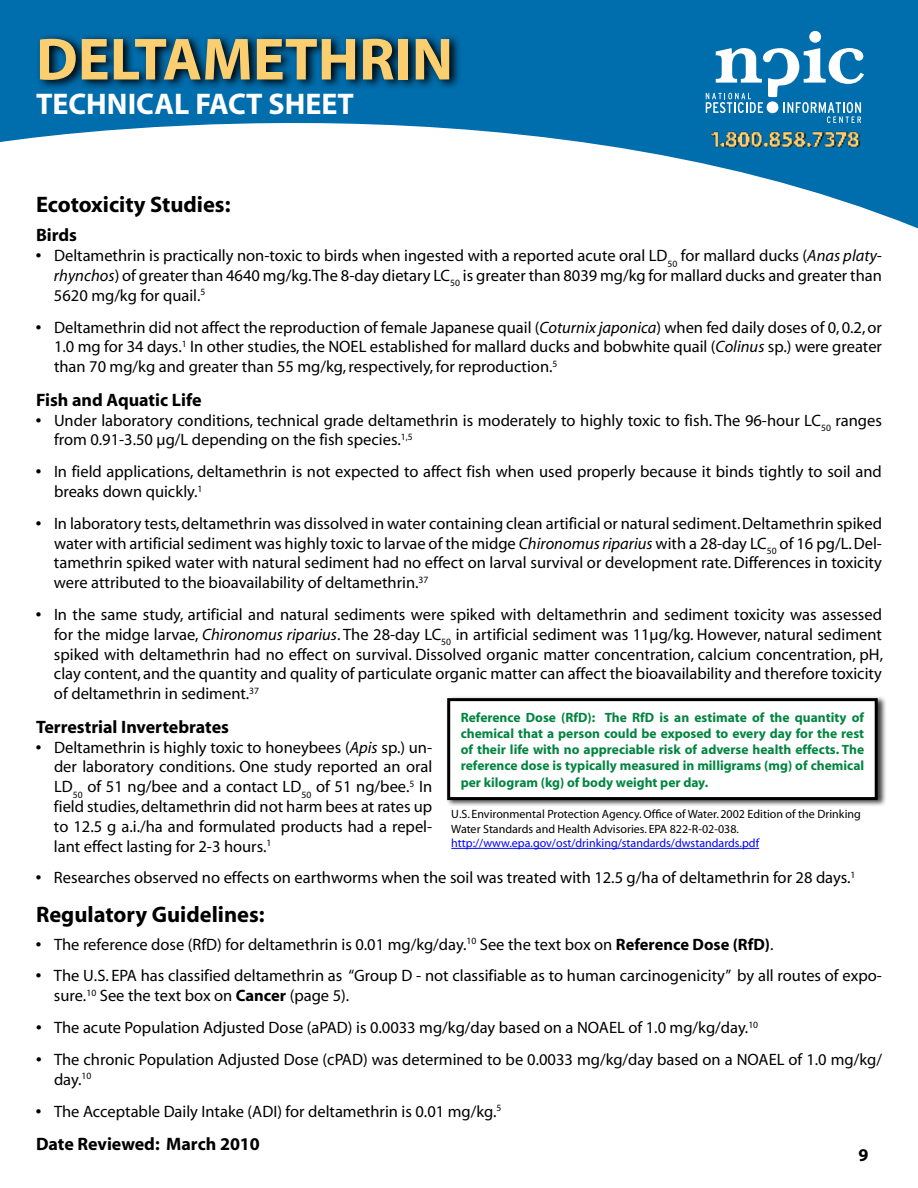
<style>
.page{position:relative;width:918px;height:1188px;background:#fff}
.page>*{position:absolute;margin:0;border:0;box-sizing:border-box;transform-origin:0 0}
.t1{font:700 60px "Myriad";color:#fbce70}
.t2{font:700 30px "Myriad";color:#fff}
.t3{font:700 22.5px "Myriad";color:#000}
.t4{font:700 18px "Myriad";color:#000}
.t5{font:16.5px/19.8px "Myriad";color:#000;text-align:justify}
.t6{font:700 13.5px/16.2px "Myriad";color:#00853f;text-align:justify}
.t7{font:12px/14.4px "Myriad";color:#000}
.t8{font:12px "Myriad";color:#00f}
.s1{font-weight:700}
.s2{font-style:italic}
</style>
<div class="page">
<svg style="left:0;top:0;width:918px;height:228px;fill:#006dac"></svg>
<svg style="left:706px;top:31px;width:158px;height:57px"></svg>
<svg style="left:36px;top:32px;width:426px;height:58px;background:#00446c"></svg>
<img style="left:680px;top:88px;width:216px;height:108px">
<div style="left:446px;top:695px;width:441px;height:112px;background:#000;opacity:.75"></div>
<div style="left:449px;top:700px;width:427px;height:99px;background:#fff"></div>
<div style="left:447px;top:698px;width:431px;height:102px;border:3px solid #000"></div>
<hr style="left:451px;top:848px;width:308px;height:1px;background:#00f">
<h1 class="t1" style="left:36px;top:28px;width:419px">DELTAMETHRIN</h1>
<h2 class="t2" style="left:36px;top:88px;width:319px">TECHNICAL FACT SHEET</h2>
<h3 class="t3" style="left:36px;top:193px;width:196px">Ecotoxicity Studies:</h3>
<p class="t4" style="left:36px;top:226px;width:43px">Birds</p>
<p class="t5" style="left:54px;top:247px;width:830px;text-indent:-18px"><span class="s1">•</span> Deltamethrin is practically non-toxic to birds when ingested with a reported acute oral LD<sub>50</sub> for mallard ducks (<span class="s2">Anas platy&shy;rhynchos</span>) of greater than 4640 mg/kg.The 8-day dietary LC<sub>50</sub> is greater than 8039 mg/kg for mallard ducks and greater than 5620 mg/kg for quail.<sup>5</sup></p>
<p class="t5" style="left:54px;top:318px;width:830px;text-indent:-18px"><span class="s1">•</span> Deltamethrin did not affect the reproduction of female Japanese quail (<span class="s2">Coturnix japonica</span>) when fed daily doses of 0, 0.2, or 1.0 mg for 34 days.<sup>1</sup> In other studies, the NOEL established for mallard ducks and bobwhite quail (<span class="s2">Colinus</span> sp.) were greater than 70 mg/kg and greater than 55 mg/kg, respectively, for reproduction.<sup>5</sup></p>
<p class="t4" style="left:36px;top:390px;width:167px">Fish and Aquatic Life</p>
<p class="t5" style="left:54px;top:411px;width:829px;text-indent:-18px"><span class="s1">•</span> Under laboratory conditions, technical grade deltamethrin is moderately to highly toxic to fish. The 96-hour LC<sub>50</sub> ranges from 0.91-3.50 μg/L depending on the fish species.<sup>1,5</sup></p>
<p class="t5" style="left:54px;top:463px;width:829px;text-indent:-18px"><span class="s1">•</span> In field applications, deltamethrin is not expected to affect fish when used properly because it binds tightly to soil and breaks down quickly.<sup>1</sup></p>
<p class="t5" style="left:54px;top:514px;width:830px;text-indent:-18px"><span class="s1">•</span> In laboratory tests, deltamethrin was dissolved in water containing clean artificial or natural sediment. Deltamethrin spiked water with artificial sediment was highly toxic to larvae of the midge <span class="s2">Chironomus riparius</span> with a 28-day LC<sub>50</sub> of 16 pg/L. Del&shy;tamethrin spiked water with natural sediment had no effect on larval survival or development rate. Differences in toxicity were attributed to the bioavailability of deltamethrin.<sup>37</sup></p>
<p class="t5" style="left:54px;top:605px;width:831px;text-indent:-18px"><span class="s1">•</span> In the same study, artificial and natural sediments were spiked with deltamethrin and sediment toxicity was assessed for the midge larvae, <span class="s2">Chironomus riparius</span>. The 28-day LC<sub>50</sub> in artificial sediment was 11μg/kg. However, natural sediment spiked with deltamethrin had no effect on survival. Dissolved organic matter concentration, calcium concentration, pH, clay content, and the quantity and quality of particulate organic matter can affect the bioavailability and therefore toxicity of deltamethrin in sediment.<sup>37</sup></p>
<p class="t4" style="left:36px;top:717px;width:195px">Terrestrial Invertebrates</p>
<p class="t5" style="left:54px;top:738px;width:380px;text-indent:-18px"><span class="s1">•</span> Deltamethrin is highly toxic to honeybees (<span class="s2">Apis</span> sp.) un&shy;der laboratory conditions. One study reported an oral LD<sub>50</sub> of 51 ng/bee and a contact LD<sub>50</sub> of 51 ng/bee.<sup>5</sup> In field studies, deltamethrin did not harm bees at rates up to 12.5 g a.i./ha and formulated products had a repel&shy;lant effect lasting for 2-3 hours.<sup>1</sup></p>
<p class="t5" style="left:36px;top:869px;width:821px"><span class="s1">•</span> Researches observed no effects on earthworms when the soil was treated with 12.5 g/ha of deltamethrin for 28 days.<sup>1</sup></p>
<h3 class="t3" style="left:36px;top:903px;width:230px">Regulatory Guidelines:</h3>
<p class="t5" style="left:36px;top:935px;width:739px"><span class="s1">•</span> The reference dose (RfD) for deltamethrin is 0.01 mg/kg/day.<sup>10</sup> See the text box on <span class="s1">Reference Dose (RfD)</span>.</p>
<p class="t5" style="left:54px;top:967px;width:829px;text-indent:-18px"><span class="s1">•</span> The U.S. EPA has classified deltamethrin as “Group D - not classifiable as to human carcinogenicity” by all routes of expo&shy;sure.<sup>10</sup> See the text box on <span class="s1">Cancer</span> (page 5).</p>
<p class="t5" style="left:36px;top:1018px;width:724px"><span class="s1">•</span> The acute Population Adjusted Dose (aPAD) is 0.0033 mg/kg/day based on a NOAEL of 1.0 mg/kg/day.<sup>10</sup></p>
<p class="t5" style="left:54px;top:1050px;width:830px;text-indent:-18px"><span class="s1">•</span> The chronic Population Adjusted Dose (cPAD) was determined to be 0.0033 mg/kg/day based on a NOAEL of 1.0 mg/kg/ day.<sup>10</sup></p>
<p class="t5" style="left:36px;top:1102px;width:467px"><span class="s1">•</span> The Acceptable Daily Intake (ADI) for deltamethrin is 0.01 mg/kg.<sup>5</sup></p>
<p class="t4" style="left:36px;top:1135px;width:225px">Date Reviewed: March 2010</p>
<p class="t6" style="left:461px;top:710px;width:405px">Reference Dose (RfD): The RfD is an estimate of the quantity of chemical that a person could be exposed to every day for the rest of their life with no appreciable risk of adverse health effects. The reference dose is typically measured in milligrams (mg) of chemical per kilogram (kg) of body weight per day.</p>
<p class="t7" style="left:451px;top:808px;width:411px">U.S. Environmental Protection Agency. Office of Water. 2002 Edition of the Drinking<br>Water Standards and Health Advisories. EPA 822-R-02-038.</p>
<p class="t8" style="left:451px;top:837px;width:309px">http://www.epa.gov/ost/drinking/standards/dwstandards.pdf</p>
<p class="t4" style="left:859px;top:1145px;width:11px">9</p>
</div>
